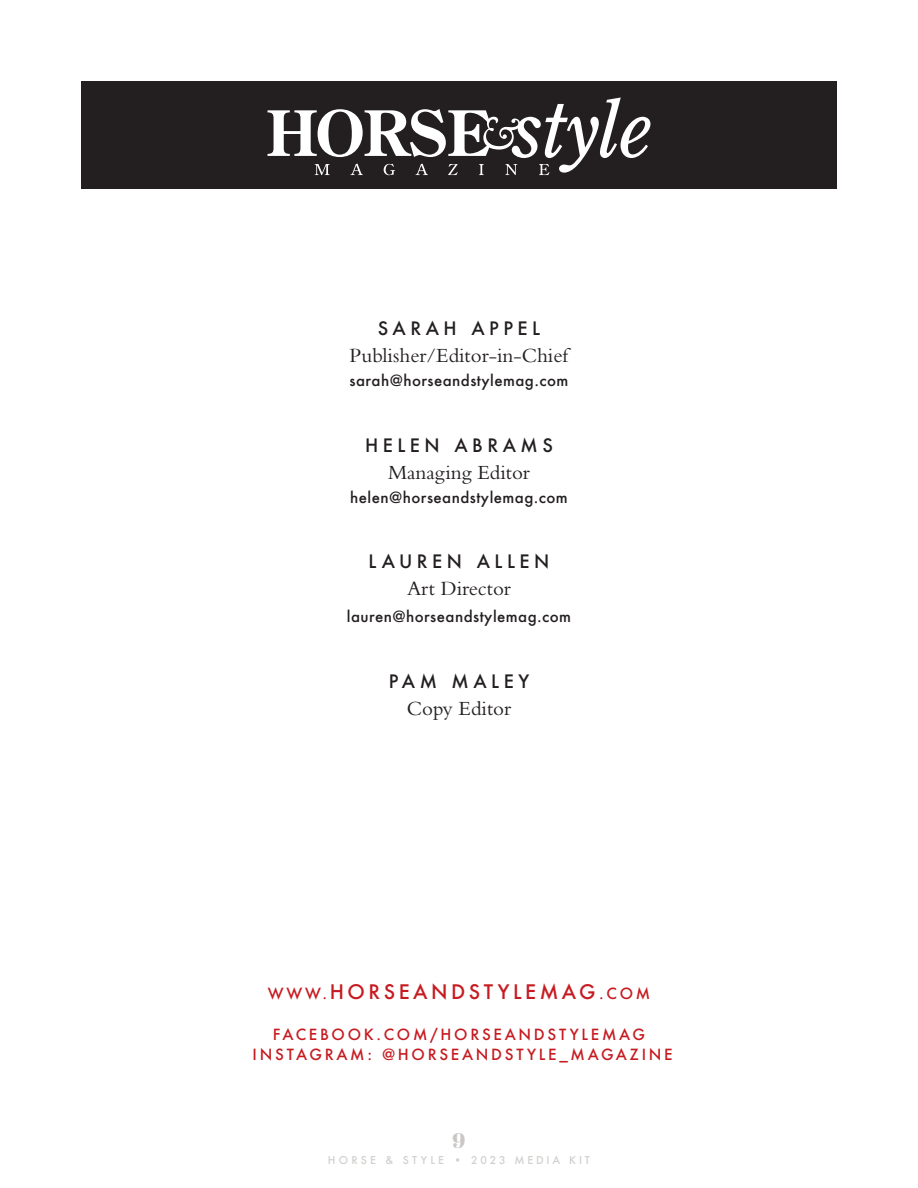
<style>
.page{position:relative;width:918px;height:1188px;background:#fff}
.page>*{position:absolute;margin:0;border:0;box-sizing:border-box;transform-origin:0 0}
.t1{font:21px "Bembo Std";color:#231f20}
.t2{font:21px "Abril Fatface";color:#cac7c6}
.t3{font:500 19.5px "Futura";letter-spacing:.18em;color:#c61b21}
.t4{font:500 18px "Futura";letter-spacing:.25em;color:#231f20}
.t5{font:500 15px "Futura";letter-spacing:.03em;color:#231f20}
.t6{font:500 15px/19.5px "Futura";letter-spacing:.18em;color:#c61b21;text-align:center}
.t7{font:500 10.5px "Futura";letter-spacing:.27em;color:#d2d0cd}
.s1{font-size:15px}
</style>
<div class="page">
<div style="left:81px;top:81px;width:756px;height:107px;background:#231f20"></div>
<svg style="left:268px;top:98px;width:382px;height:77px"></svg>
<p class="t4" style="left:378px;top:316px;width:164px">SARAH APPEL</p>
<h1 class="t1" style="left:350px;top:343px;width:220px">Publisher/Editor-in-Chief</h1>
<p class="t5" style="left:350px;top:370px;width:220px">sarah@horseandstylemag.com</p>
<p class="t4" style="left:365px;top:433px;width:189px">HELEN ABRAMS</p>
<h1 class="t1" style="left:388px;top:460px;width:143px">Managing Editor</h1>
<p class="t5" style="left:350px;top:487px;width:219px">helen@horseandstylemag.com</p>
<p class="t4" style="left:369px;top:549px;width:182px">LAUREN ALLEN</p>
<h1 class="t1" style="left:407px;top:576px;width:105px">Art Director</h1>
<p class="t5" style="left:347px;top:606px;width:226px">lauren@horseandstylemag.com</p>
<p class="t4" style="left:389px;top:669px;width:142px">PAM MALEY</p>
<h1 class="t1" style="left:407px;top:696px;width:106px">Copy Editor</h1>
<h2 class="t3" style="left:268px;top:978px;width:384px"><span class="s1">WWW.</span>HORSEANDSTYLEMAG<span class="s1">.COM</span></h2>
<p class="t6" style="left:253px;top:1025px;width:422px">FACEBOOK.COM/HORSEANDSTYLEMAG<br>INSTAGRAM: @HORSEANDSTYLE_MAGAZINE</p>
<h1 class="t2" style="left:453px;top:1126px;width:14px">9</h1>
<p class="t7" style="left:328px;top:1153px;width:264px">HORSE &amp; STYLE • 2023 MEDIA KIT</p>
</div>
